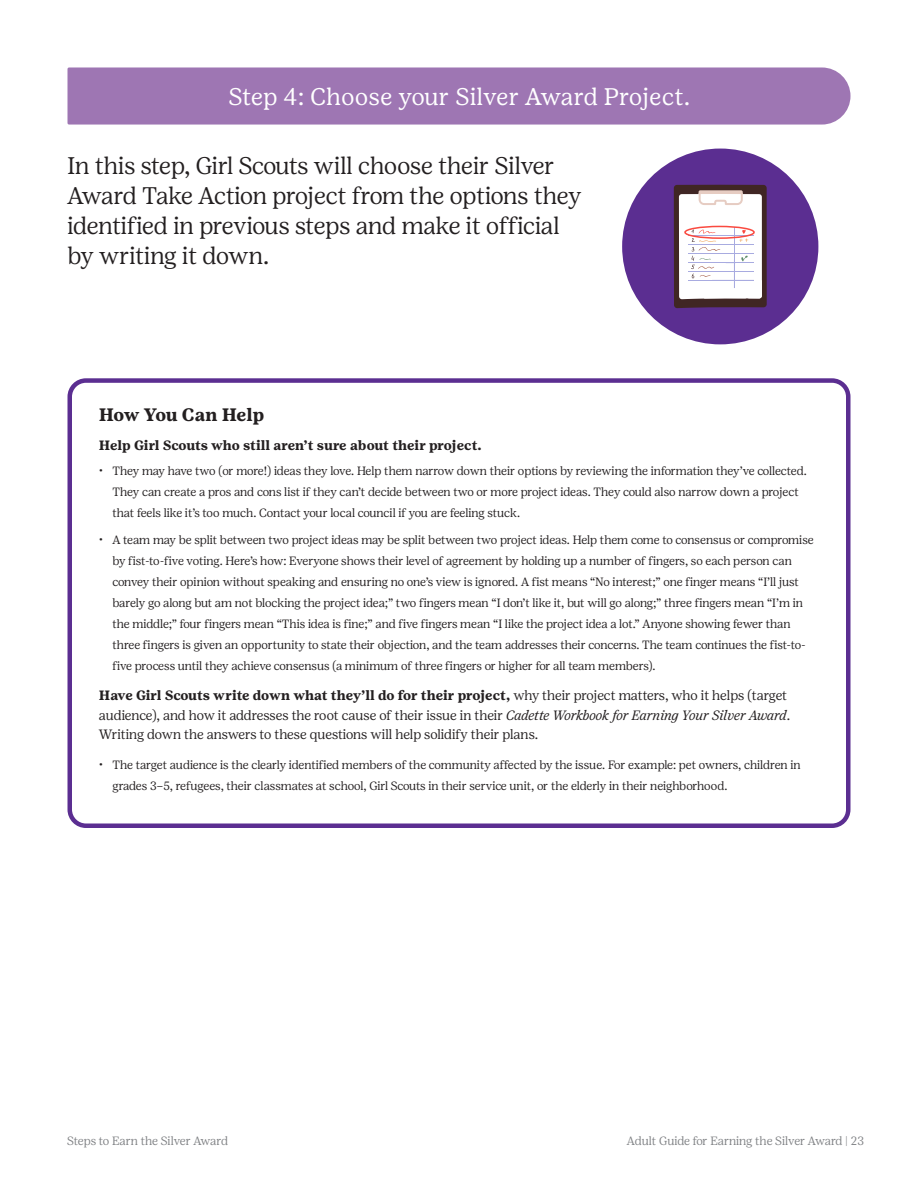
<style>
.page{position:relative;width:918px;height:1188px;background:#fff}
.page>*{position:absolute;margin:0;border:0;box-sizing:border-box;transform-origin:0 0}
.Intro_Copy{font:300 24px/30px "Girl Scout Display";letter-spacing:-.005em;color:#231f20}
.Headline{font:24px "Girl Scout Text";color:#fff}
.Bold_Subhead{font:700 18px "Girl Scout Text";letter-spacing:-.02em;color:#231f20}
.Copy{font:300 13.5px/19.5px "Girl Scout Display";color:#231f20}
.Copy-2{font:700 13.5px "Girl Scout Text";letter-spacing:-.005em;color:#231f20}
.t1{font:300 12px/21px "Girl Scout Display";color:#231f20}
.header_footer{font:300 12px "Girl Scout Display";color:#808285}
.s1{font-family:"Girl Scout Text";font-weight:700}
.s2{font-style:italic}
</style>
<div class="page">
<div style="left:622px;top:149px;width:196px;height:195px;background:#5b2e91;border-radius:50%"></div>
<div style="left:68px;top:67px;width:783px;height:58px;background:#9e76b3"></div>
<div style="left:67px;top:378px;width:784px;height:450px;border:4px solid #5b2e91;border-radius:16px"></div>
<svg style="left:674px;top:185px;width:93px;height:123px"></svg>
<div style="left:684px;top:226px;width:71px;height:13px;border:2px solid #fa4a40;border-radius:50%"></div>
<p class="Headline" style="left:229px;top:82px;width:463px">Step 4: Choose your Silver Award Project.</p>
<p class="Intro_Copy" style="left:68px;top:150px;width:515px">In this step, Girl Scouts will choose their Silver Award Take Action project from the options they identified in previous steps and make it official by writing it down.</p>
<p class="Bold_Subhead" style="left:99px;top:403px;width:167px">How You Can Help</p>
<p class="Copy-2" style="left:99px;top:437px;width:384px">Help Girl Scouts who still aren’t sure about their project.</p>
<p class="t1" style="left:112px;top:461px;width:696px;text-indent:-14px">• They may have two (or more!) ideas they love. Help them narrow down their options by reviewing the information they’ve collected.<br>They can create a pros and cons list if they can’t decide between two or more project ideas. They could also narrow down a project that feels like it’s too much. Contact your local council if you are feeling stuck.</p>
<p class="t1" style="left:112px;top:530px;width:703px;text-indent:-14px">• A team may be split between two project ideas may be split between two project ideas. Help them come to consensus or compromise by fist-to-five voting. Here’s how: Everyone shows their level of agreement by holding up a number of fingers, so each person can convey their opinion without speaking and ensuring no one’s view is ignored. A fist means “No interest;” one finger means “I’ll just barely go along but am not blocking the project idea;” two fingers mean “I don’t like it, but will go along;” three fingers mean “I’m in the middle;” four fingers mean “This idea is fine;” and five fingers mean “I like the project idea a lot.” Anyone showing fewer than three fingers is given an opportunity to state their objection, and the team addresses their concerns. The team continues the fist-to&shy;five process until they achieve consensus (a minimum of three fingers or higher for all team members).</p>
<p class="Copy" style="left:99px;top:686px;width:693px"><span class="s1">Have Girl Scouts write down what they’ll do for their project,</span> why their project matters, who it helps (target audience), and how it addresses the root cause of their issue in their <span class="s2">Cadette Workbook for Earning Your Silver Award</span>.<br>Writing down the answers to these questions will help solidify their plans.</p>
<p class="t1" style="left:112px;top:755px;width:690px;text-indent:-14px">• The target audience is the clearly identified members of the community affected by the issue. For example: pet owners, children in grades 3–5, refugees, their classmates at school, Girl Scouts in their service unit, or the elderly in their neighborhood.</p>
<p class="header_footer" style="left:67px;top:1134px;width:162px">Steps to Earn the Silver Award</p>
<p class="header_footer" style="left:627px;top:1134px;width:239px">Adult Guide for Earning the Silver Award | 23</p>
</div>
